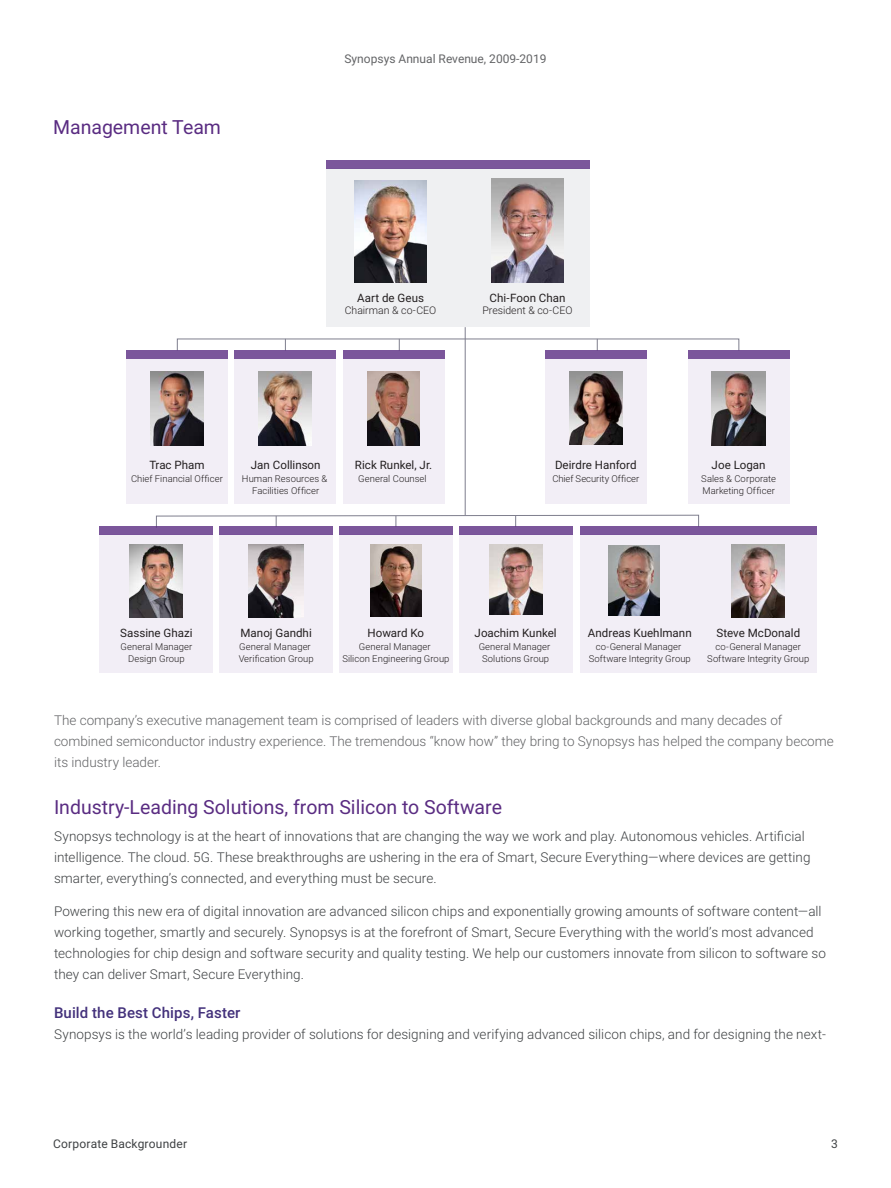
<style>
.page{position:relative;width:891px;height:1188px;background:#fff}
.page>*{position:absolute;margin:0;border:0;box-sizing:border-box;transform-origin:0 0}
.HEADING_1{font:19.5px "Roboto";color:#5a2c82}
._03_Subhead_level_2{font:500 15px "Roboto";letter-spacing:.01em;color:#43317b}
._04_Body_copy{font:300 13.5px/21px "Roboto";letter-spacing:.005em;color:#3e4143}
.BODY_COPY{font:300 13.5px/21px "Roboto";color:#636466}
.FIGURE_CAPTION{font:12px "Roboto";color:#636466}
.t1{font:12px "Roboto";letter-spacing:.02em;color:#3e4143}
.t2{font:11.55px "Roboto";color:#231f20}
.t3{font:300 10.5px "Roboto";color:#231f20}
.t4{font:300 9.45px/11.4px "Roboto";letter-spacing:.005em;color:#231f20;text-align:center}
</style>
<div class="page">
<hr style="left:465px;top:327px;width:1px;height:188px;background:#7e7e8d">
<div style="left:177px;top:339px;width:562px;height:12px;border:1px solid #7e7e8d"></div>
<svg style="left:285px;top:339px;width:1px;height:12px"></svg>
<svg style="left:399px;top:339px;width:1px;height:12px"></svg>
<svg style="left:597px;top:339px;width:1px;height:12px"></svg>
<svg style="left:156px;top:515px;width:543px;height:13px"></svg>
<div style="left:219px;top:535px;width:114px;height:138px;background:#f2eef6"></div>
<div style="left:219px;top:526px;width:114px;height:9px;background:#7b569b"></div>
<img style="left:249px;top:544px;width:55px;height:74px">
<div style="left:339px;top:535px;width:114px;height:138px;background:#f2eef6"></div>
<div style="left:339px;top:526px;width:114px;height:9px;background:#7b569b"></div>
<img style="left:370px;top:544px;width:52px;height:72px">
<div style="left:459px;top:535px;width:113px;height:138px;background:#f2eef6"></div>
<div style="left:459px;top:526px;width:113px;height:9px;background:#7b569b"></div>
<img style="left:489px;top:544px;width:53px;height:71px">
<div style="left:581px;top:535px;width:236px;height:138px;background:#f2eef6"></div>
<div style="left:581px;top:526px;width:236px;height:9px;background:#7b569b"></div>
<img style="left:732px;top:544px;width:53px;height:74px">
<img style="left:609px;top:545px;width:51px;height:70px">
<div style="left:100px;top:535px;width:113px;height:138px;background:#f2eef6"></div>
<div style="left:100px;top:526px;width:113px;height:9px;background:#7b569b"></div>
<img style="left:130px;top:544px;width:53px;height:74px">
<div style="left:326px;top:168px;width:264px;height:159px;background:#eff0f2"></div>
<div style="left:326px;top:160px;width:264px;height:8px;background:#7b569b"></div>
<img style="left:354px;top:180px;width:73px;height:103px">
<img style="left:491px;top:179px;width:73px;height:104px">
<div style="left:688px;top:359px;width:102px;height:145px;background:#f2eef6"></div>
<div style="left:688px;top:351px;width:102px;height:8px;background:#7b569b"></div>
<img style="left:712px;top:372px;width:54px;height:73px">
<div style="left:545px;top:359px;width:102px;height:145px;background:#f2eef6"></div>
<div style="left:545px;top:351px;width:102px;height:8px;background:#7b569b"></div>
<div style="left:126px;top:359px;width:102px;height:145px;background:#f2eef6"></div>
<img style="left:150px;top:372px;width:54px;height:73px">
<div style="left:126px;top:351px;width:102px;height:8px;background:#7b569b"></div>
<div style="left:234px;top:359px;width:102px;height:145px;background:#f2eef6"></div>
<img style="left:259px;top:372px;width:53px;height:73px">
<div style="left:234px;top:351px;width:102px;height:8px;background:#7b569b"></div>
<div style="left:343px;top:359px;width:102px;height:145px;background:#f2eef6"></div>
<img style="left:368px;top:372px;width:51px;height:73px">
<div style="left:343px;top:351px;width:102px;height:8px;background:#7b569b"></div>
<img style="left:569px;top:372px;width:53px;height:73px">
<p class="HEADING_1" style="left:53px;top:113px;width:169px">Management Team</p>
<p class="FIGURE_CAPTION" style="left:344px;top:50px;width:204px">Synopsys Annual Revenue, 2009-2019</p>
<p class="t2" style="left:357px;top:289px;width:68px">Aart de Geus</p>
<p class="t3" style="left:345px;top:303px;width:93px">Chairman &amp; co-CEO</p>
<p class="t2" style="left:490px;top:289px;width:78px">Chi-Foon Chan</p>
<p class="t3" style="left:482px;top:303px;width:92px">President &amp; co-CEO</p>
<p class="t2" style="left:149px;top:457px;width:57px">Trac Pham</p>
<p class="t4" style="left:131px;top:473px;width:93px">Chief Financial Officer</p>
<p class="t2" style="left:251px;top:457px;width:71px">Jan Collinson</p>
<p class="t4" style="left:242px;top:473px;width:87px">Human Resources &amp;<br>Facilities Officer</p>
<p class="t2" style="left:355px;top:457px;width:79px">Rick Runkel, Jr.</p>
<p class="t4" style="left:358px;top:473px;width:70px">General Counsel</p>
<p class="t2" style="left:555px;top:457px;width:83px">Deirdre Hanford</p>
<p class="t4" style="left:552px;top:473px;width:88px">Chief Security Officer</p>
<p class="t2" style="left:712px;top:457px;width:56px">Joe Logan</p>
<p class="t4" style="left:701px;top:473px;width:76px;text-align:left">Sales &amp; Corporate<br>Marketing Officer</p>
<p class="t2" style="left:120px;top:624px;width:74px">Sassine Ghazi</p>
<p class="t4" style="left:121px;top:641px;width:73px">General Manager<br>Design Group</p>
<p class="t2" style="left:241px;top:624px;width:73px">Manoj Gandhi</p>
<p class="t4" style="left:239px;top:641px;width:76px;text-align:left">General Manager<br>Verification Group</p>
<p class="t2" style="left:368px;top:624px;width:58px">Howard Ko</p>
<p class="t4" style="left:342px;top:641px;width:109px">General Manager<br>Silicon Engineering Group</p>
<p class="t2" style="left:475px;top:624px;width:84px">Joachim Kunkel</p>
<p class="t4" style="left:479px;top:641px;width:73px">General Manager<br>Solutions Group</p>
<p class="t2" style="left:588px;top:624px;width:105px">Andreas Kuehlmann</p>
<p class="t4" style="left:589px;top:641px;width:104px">co-General Manager<br>Software Integrity Group</p>
<p class="t2" style="left:716px;top:624px;width:85px">Steve McDonald</p>
<p class="t4" style="left:707px;top:641px;width:104px">co-General Manager<br>Software Integrity Group</p>
<p class="BODY_COPY" style="left:54px;top:709px;width:781px">The company’s executive management team is comprised of leaders with diverse global backgrounds and many decades of combined semiconductor industry experience. The tremendous “know how” they bring to Synopsys has helped the company become its industry leader.</p>
<p class="HEADING_1" style="left:54px;top:793px;width:450px">Industry-Leading Solutions, from Silicon to Software</p>
<p class="_04_Body_copy" style="left:54px;top:825px;width:758px">Synopsys technology is at the heart of innovations that are changing the way we work and play. Autonomous vehicles. Artificial intelligence. The cloud. 5G. These breakthroughs are ushering in the era of Smart, Secure Everything―where devices are getting smarter, everything’s connected, and everything must be secure.</p>
<p class="_04_Body_copy" style="left:54px;top:900px;width:773px">Powering this new era of digital innovation are advanced silicon chips and exponentially growing amounts of software content―all working together, smartly and securely. Synopsys is at the forefront of Smart, Secure Everything with the world’s most advanced technologies for chip design and software security and quality testing. We help our customers innovate from silicon to software so they can deliver Smart, Secure Everything.</p>
<p class="_03_Subhead_level_2" style="left:54px;top:1002px;width:188px">Build the Best Chips, Faster</p>
<p class="_04_Body_copy" style="left:54px;top:1023px;width:773px">Synopsys is the world’s leading provider of solutions for designing and verifying advanced silicon chips, and for designing the next-</p>
<p class="t1" style="left:53px;top:1135px;width:136px">Corporate Backgrounder</p>
<p class="t1" style="left:831px;top:1135px;width:8px">3</p>
</div>
